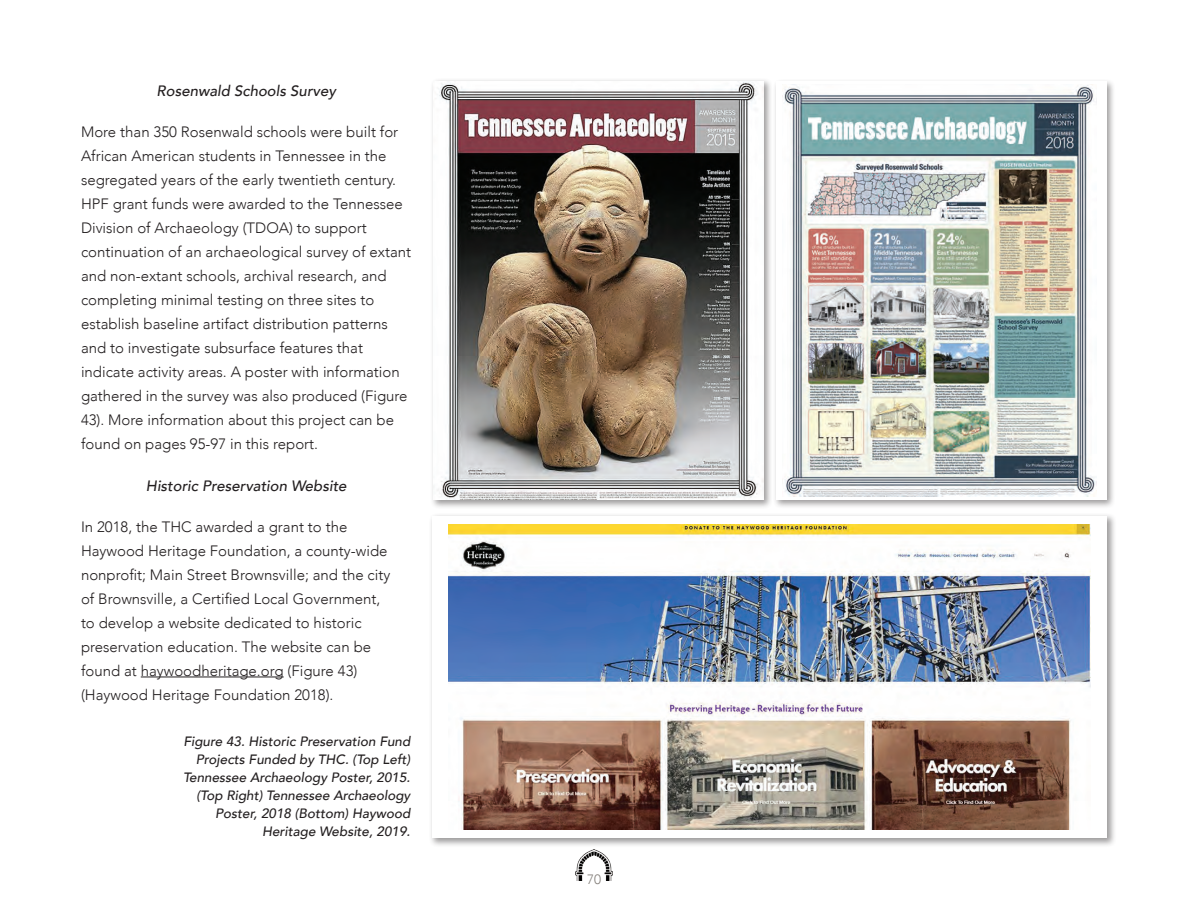
<style>
.page{position:relative;width:1188px;height:918px;background:#fff}
.page>*{position:absolute;margin:0;border:0;box-sizing:border-box;transform-origin:0 0}
.t1{font:300 15px/24px "Avenir";color:#231f20}
.t2{font:italic 500 15px "Avenir";color:#231f20}
.t3{font:italic 500 13.5px/18px "Avenir";color:#231f20;text-align:right}
.t4{font:300 13.5px "Avenir";color:#85807b}
</style>
<div class="page">
<img style="left:575px;top:849px;width:38px;height:31px">
<hr style="left:141px;top:677px;width:143px;height:1px;background:#231f20">
<div style="left:431px;top:78px;width:342px;height:431px;background:#231f20;opacity:.45"></div>
<img style="left:433px;top:81px;width:331px;height:419px">
<div style="left:773px;top:78px;width:342px;height:431px;background:#231f20;opacity:.45"></div>
<div style="left:776px;top:81px;width:331px;height:419px;background:#fff"></div>
<img style="left:782px;top:84px;width:314px;height:412px">
<div style="left:429px;top:513px;width:687px;height:334px;background:#231f20;opacity:.45"></div>
<div style="left:432px;top:516px;width:675px;height:322px;background:#fff"></div>
<img style="left:448px;top:524px;width:643px;height:306px">
<p class="t2" style="left:157px;top:82px;width:181px">Rosenwald Schools Survey</p>
<p class="t1" style="left:81px;top:120px;width:332px">More than 350 Rosenwald schools were built for African American students in Tennessee in the segregated years of the early twentieth century.<br>HPF grant funds were awarded to the Tennessee Division of Archaeology (TDOA) to support continuation of an archaeological survey of extant and non-extant schools, archival research, and completing minimal testing on three sites to establish baseline artifact distribution patterns and to investigate subsurface features that indicate activity areas. A poster with information gathered in the survey was also produced (Figure 43). More information about this project can be found on pages 95-97 in this report.</p>
<p class="t2" style="left:146px;top:476px;width:202px">Historic Preservation Website</p>
<p class="t1" style="left:81px;top:515px;width:311px">In 2018, the THC awarded a grant to the Haywood Heritage Foundation, a county-wide nonprofit; Main Street Brownsville; and the city of Brownsville, a Certified Local Government, to develop a website dedicated to historic preservation education. The website can be found at haywoodheritage.org (Figure 43) (Haywood Heritage Foundation 2018).</p>
<p class="t3" style="left:183px;top:733px;width:229px">Figure 43. Historic Preservation Fund Projects Funded by THC. (Top Left)<br>Tennessee Archaeology Poster, 2015. (Top Right) Tennessee Archaeology Poster, 2018 (Bottom) Haywood Heritage Website, 2019.</p>
<p class="t4" style="left:587px;top:871px;width:16px">70</p>
</div>
